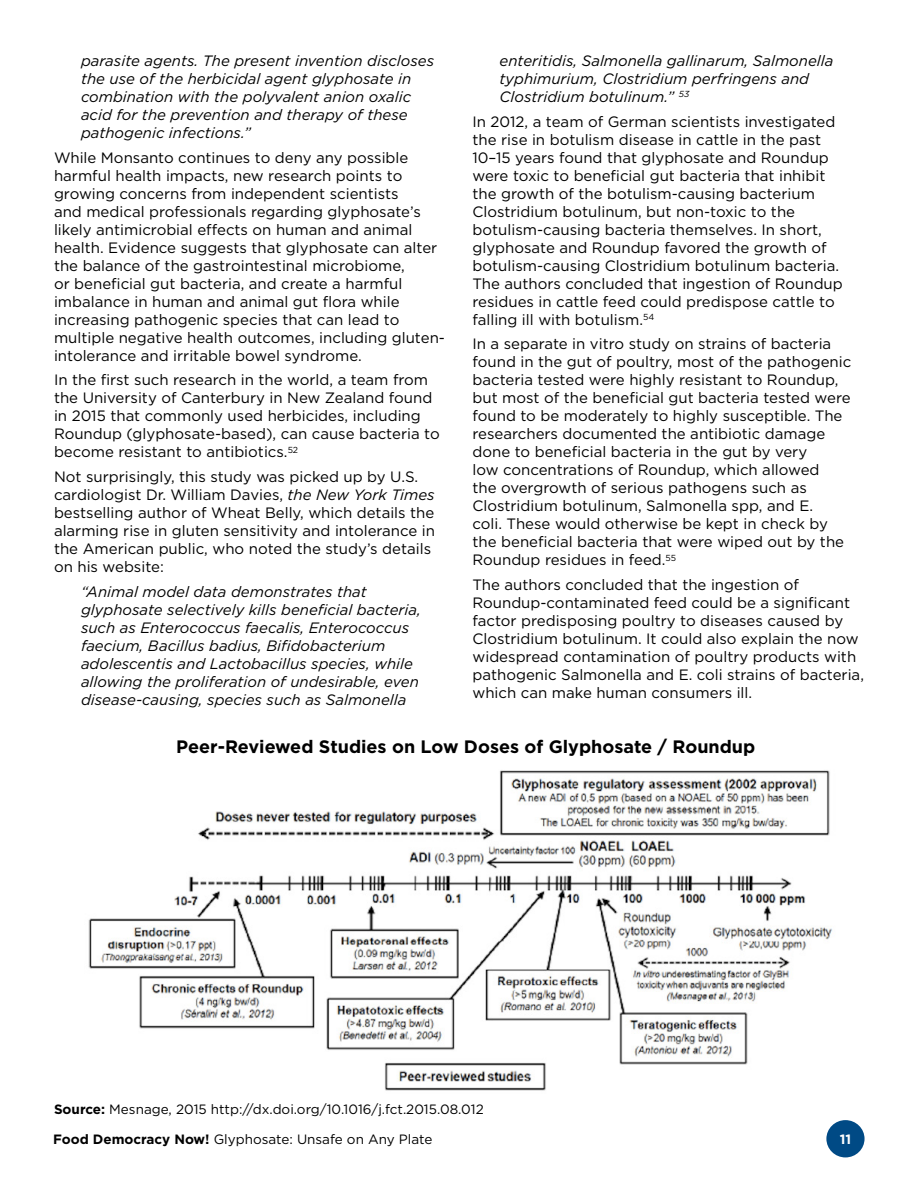
<style>
.page{position:relative;width:918px;height:1188px;background:#fff}
.page>*{position:absolute;margin:0;border:0;box-sizing:border-box;transform-origin:0 0}
.t1{font:700 18px "Gotham";color:#000}
.t2{font:15px/18px "Gotham";color:#000}
.t3{font:italic 15px/18px "Gotham";color:#000}
.t4{font:13.5px "Gotham";color:#000}
.t5{font:700 13.5px "Gotham";color:#fff}
.s1{font-style:italic}
.s2{font-weight:700}
</style>
<div class="page">
<div style="left:826px;top:1120px;width:39px;height:37px;background:#004a85;border-radius:50%"></div>
<img style="left:88px;top:770px;width:744px;height:321px">
<p class="t3" style="left:81px;top:52px;width:355px">parasite agents. The present invention discloses the use of the herbicidal agent glyphosate in combination with the polyvalent anion oxalic acid for the prevention and therapy of these pathogenic infections.”</p>
<p class="t2" style="left:54px;top:148px;width:393px">While Monsanto continues to deny any possible harmful health impacts, new research points to growing concerns from independent scientists<br>and medical professionals regarding glyphosate’s likely antimicrobial effects on human and animal health. Evidence suggests that glyphosate can alter the balance of the gastrointestinal microbiome,<br>or beneficial gut bacteria, and create a harmful imbalance in human and animal gut flora while increasing pathogenic species that can lead to multiple negative health outcomes, including gluten&shy;intolerance and irritable bowel syndrome.</p>
<p class="t2" style="left:54px;top:371px;width:387px">In the first such research in the world, a team from the University of Canterbury in New Zealand found in 2015 that commonly used herbicides, including Roundup (glyphosate-based), can cause bacteria to become resistant to antibiotics.<sup>52</sup></p>
<p class="t2" style="left:54px;top:468px;width:383px">Not surprisingly, this study was picked up by U.S. cardiologist Dr. William Davies, <span class="s1">the New York Times </span>bestselling author of Wheat Belly, which details the alarming rise in gluten sensitivity and intolerance in the American public, who noted the study’s details on his website:</p>
<p class="t3" style="left:81px;top:583px;width:342px">“Animal model data demonstrates that glyphosate selectively kills beneficial bacteria, such as Enterococcus faecalis, Enterococcus faecium, Bacillus badius, Bifidobacterium adolescentis and Lactobacillus species, while allowing the proliferation of undesirable, even disease-causing, species such as Salmonella</p>
<p class="t3" style="left:500px;top:52px;width:335px">enteritidis, Salmonella gallinarum, Salmonella typhimurium, Clostridium perfringens and<br>Clostridium botulinum.” <sup>53</sup></p>
<p class="t2" style="left:472px;top:112px;width:372px">In 2012, a team of German scientists investigated the rise in botulism disease in cattle in the past 10–15 years found that glyphosate and Roundup were toxic to beneficial gut bacteria that inhibit the growth of the botulism-causing bacterium Clostridium botulinum, but non-toxic to the botulism-causing bacteria themselves. In short, glyphosate and Roundup favored the growth of botulism-causing Clostridium botulinum bacteria.<br>The authors concluded that ingestion of Roundup residues in cattle feed could predispose cattle to falling ill with botulism.<sup>54</sup></p>
<p class="t2" style="left:472px;top:335px;width:380px">In a separate in vitro study on strains of bacteria found in the gut of poultry, most of the pathogenic bacteria tested were highly resistant to Roundup, but most of the beneficial gut bacteria tested were found to be moderately to highly susceptible. The researchers documented the antibiotic damage done to beneficial bacteria in the gut by very<br>low concentrations of Roundup, which allowed<br>the overgrowth of serious pathogens such as Clostridium botulinum, Salmonella spp, and E.<br>coli. These would otherwise be kept in check by the beneficial bacteria that were wiped out by the Roundup residues in feed.<sup>55</sup></p>
<p class="t2" style="left:472px;top:576px;width:393px">The authors concluded that the ingestion of Roundup-contaminated feed could be a significant factor predisposing poultry to diseases caused by Clostridium botulinum. It could also explain the now widespread contamination of poultry products with pathogenic Salmonella and E. coli strains of bacteria, which can make human consumers ill.</p>
<p class="t1" style="left:176px;top:736px;width:581px">Peer-Reviewed Studies on Low Doses of Glyphosate / Roundup</p>
<p class="t4" style="left:54px;top:1101px;width:431px"><span class="s2">Source:</span> Mesnage, 2015 http://dx.doi.org/10.1016/j.fct.2015.08.012</p>
<p class="t4" style="left:53px;top:1131px;width:381px"><span class="s2">Food Democracy Now!</span> Glyphosate: Unsafe on Any Plate</p>
<p class="t5" style="left:840px;top:1131px;width:13px">11</p>
</div>
